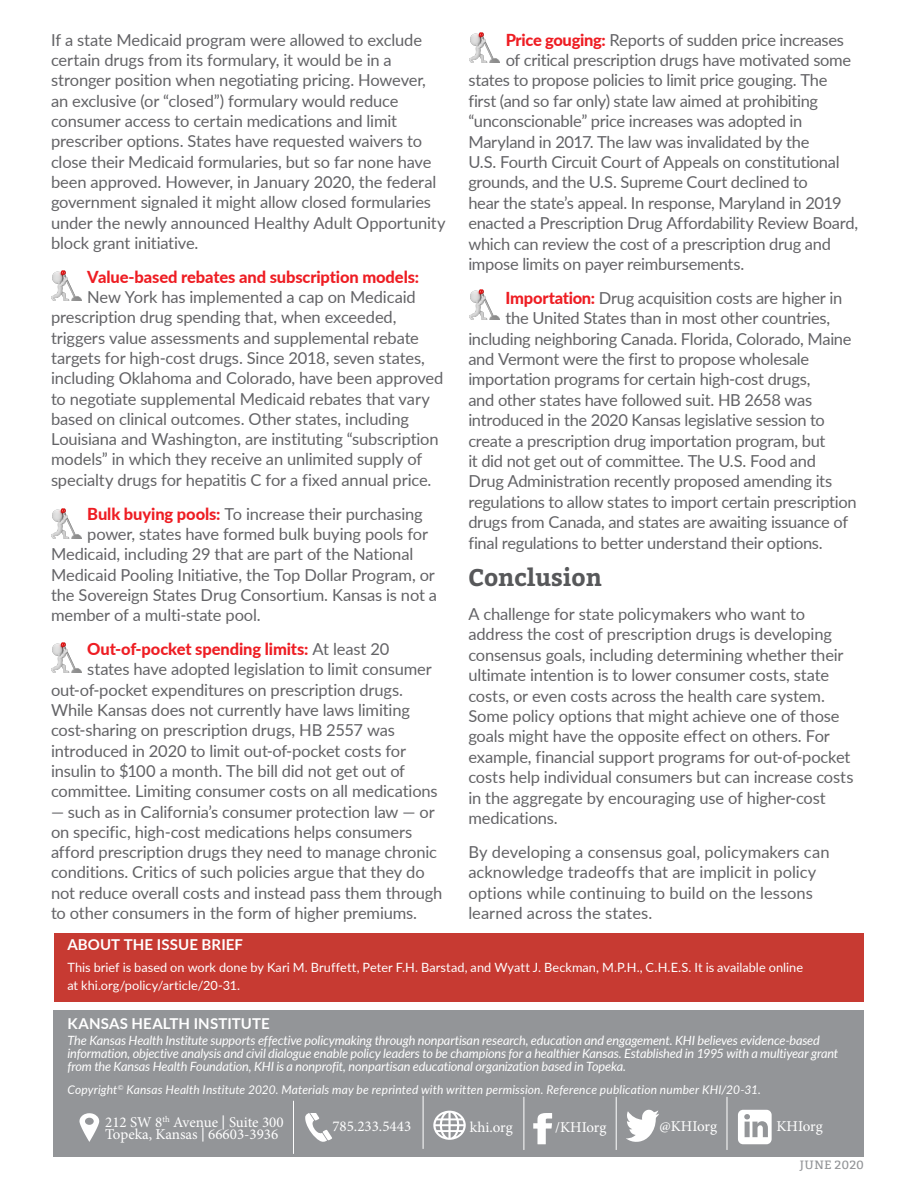
<style>
.page{position:relative;width:918px;height:1188px;background:#fff}
.page>*{position:absolute;margin:0;border:0;box-sizing:border-box;transform-origin:0 0}
.t1{font:700 24px "Bitter";color:#57585a}
.Body_Copy{font:16.5px/20.2px "Lato";letter-spacing:-.01em;color:#636366}
.Body_Copy-2{font:800 16.5px "Lato";letter-spacing:-.005em;color:#ee1d23}
.t2{font:15px "Minion Pro";color:#fff}
.Body_Copy-3{font:700 15px "Lato";letter-spacing:.01em;color:#fff}
.Body_Copy-4{font:italic 12.75px/12.8px "Lato";letter-spacing:-.015em;color:#fff}
.Body_Copy-5{font:12.75px/18px "Lato";letter-spacing:.005em;color:#fff}
.Body_Copy-6{font:italic 12px "Lato";letter-spacing:.015em;color:#fff}
.Issue_Number{font:12px "Bitter";letter-spacing:.025em;color:#939598}
.s1{font-weight:800;color:#ee1d23}
.s2{font-weight:400;color:#636366}
.s3{font-family:"Lato"}
</style>
<div class="page">
<div style="left:54px;top:933px;width:810px;height:69px;background:#c73a32"></div>
<div style="left:54px;top:1010px;width:810px;height:147px;background:#939598"></div>
<svg style="left:433px;top:1111px;width:33px;height:29px"></svg>
<svg style="left:305px;top:1114px;width:27px;height:28px"></svg>
<svg style="left:626px;top:1109px;width:33px;height:33px"></svg>
<svg style="left:533px;top:1113px;width:19px;height:31px"></svg>
<svg style="left:79px;top:1113px;width:20px;height:29px"></svg>
<hr style="left:293px;top:1101px;width:1px;height:53px;background:#fff">
<hr style="left:423px;top:1096px;width:1px;height:53px;background:#fff">
<hr style="left:524px;top:1097px;width:1px;height:53px;background:#fff">
<hr style="left:616px;top:1097px;width:1px;height:53px;background:#fff">
<svg style="left:738px;top:1110px;width:34px;height:34px"></svg>
<hr style="left:727px;top:1097px;width:1px;height:53px;background:#fff">
<img style="left:470px;top:32px;width:30px;height:31px">
<img style="left:51px;top:643px;width:30px;height:30px">
<img style="left:51px;top:270px;width:30px;height:30px">
<img style="left:51px;top:509px;width:30px;height:30px">
<img style="left:469px;top:289px;width:31px;height:31px">
<p class="Body_Copy" style="left:51px;top:29px;width:396px">If a state Medicaid program were allowed to exclude certain drugs from its formulary, it would be in a stronger position when negotiating pricing. However, an exclusive (or “closed”) formulary would reduce consumer access to certain medications and limit prescriber options. States have requested waivers to close their Medicaid formularies, but so far none have been approved. However, in January 2020, the federal government signaled it might allow closed formularies under the newly announced Healthy Adult Opportunity block grant initiative.</p>
<p class="Body_Copy-2" style="left:87px;top:264px;width:333px">Value-based rebates and subscription models:</p>
<p class="Body_Copy" style="left:87px;top:286px;width:330px">New York has implemented a cap on Medicaid</p>
<p class="Body_Copy" style="left:51px;top:306px;width:347px">prescription drug spending that, when exceeded,</p>
<p class="Body_Copy" style="left:51px;top:327px;width:370px">triggers value assessments and supplemental rebate</p>
<p class="Body_Copy" style="left:51px;top:347px;width:375px">targets for high-cost drugs. Since 2018, seven states,</p>
<p class="Body_Copy" style="left:51px;top:367px;width:394px">including Oklahoma and Colorado, have been approved</p>
<p class="Body_Copy" style="left:51px;top:388px;width:380px">to negotiate supplemental Medicaid rebates that vary</p>
<p class="Body_Copy" style="left:51px;top:408px;width:360px">based on clinical outcomes. Other states, including</p>
<p class="Body_Copy" style="left:51px;top:428px;width:389px">Louisiana and Washington, are instituting “subscription</p>
<p class="Body_Copy" style="left:51px;top:449px;width:373px">models” in which they receive an unlimited supply of</p>
<p class="Body_Copy" style="left:51px;top:469px;width:382px">specialty drugs for hepatitis C for a fixed annual price.</p>
<p class="Body_Copy" style="left:87px;top:503px;width:337px"><span class="s1">Bulk buying pools:</span> To increase their purchasing</p>
<p class="Body_Copy" style="left:87px;top:523px;width:342px">power, states have formed bulk buying pools for</p>
<p class="Body_Copy" style="left:51px;top:543px;width:364px">Medicaid, including 29 that are part of the National</p>
<p class="Body_Copy" style="left:51px;top:564px;width:385px">Medicaid Pooling Initiative, the Top Dollar Program, or</p>
<p class="Body_Copy" style="left:51px;top:584px;width:388px">the Sovereign States Drug Consortium. Kansas is not a</p>
<p class="Body_Copy" style="left:51px;top:604px;width:211px">member of a multi-state pool.</p>
<p class="Body_Copy-2" style="left:87px;top:637px;width:304px">Out-of-pocket spending limits: <span class="s2">At least 20</span></p>
<p class="Body_Copy" style="left:87px;top:658px;width:346px">states have adopted legislation to limit consumer</p>
<p class="Body_Copy" style="left:51px;top:679px;width:354px">out-of-pocket expenditures on prescription drugs.</p>
<p class="Body_Copy" style="left:51px;top:699px;width:360px">While Kansas does not currently have laws limiting</p>
<p class="Body_Copy" style="left:51px;top:719px;width:345px">cost-sharing on prescription drugs, HB 2557 was</p>
<p class="Body_Copy" style="left:51px;top:740px;width:357px">introduced in 2020 to limit out-of-pocket costs for</p>
<p class="Body_Copy" style="left:51px;top:760px;width:356px">insulin to $100 a month. The bill did not get out of</p>
<p class="Body_Copy" style="left:51px;top:780px;width:388px">committee. Limiting consumer costs on all medications</p>
<p class="Body_Copy" style="left:51px;top:801px;width:393px">— such as in California’s consumer protection law — or on specific, high-cost medications helps consumers afford prescription drugs they need to manage chronic conditions. Critics of such policies argue that they do not reduce overall costs and instead pass them through to other consumers in the form of higher premiums.</p>
<p class="Body_Copy" style="left:506px;top:29px;width:340px"><span class="s1">Price gouging:</span> Reports of sudden price increases</p>
<p class="Body_Copy" style="left:506px;top:49px;width:347px">of critical prescription drugs have motivated some</p>
<p class="Body_Copy" style="left:468px;top:70px;width:361px">states to propose policies to limit price gouging. The</p>
<p class="Body_Copy" style="left:468px;top:90px;width:351px">first (and so far only) state law aimed at prohibiting</p>
<p class="Body_Copy" style="left:468px;top:110px;width:336px">“unconscionable” price increases was adopted in</p>
<p class="Body_Copy" style="left:468px;top:131px;width:343px">Maryland in 2017. The law was invalidated by the</p>
<p class="Body_Copy" style="left:468px;top:151px;width:373px">U.S. Fourth Circuit Court of Appeals on constitutional</p>
<p class="Body_Copy" style="left:468px;top:172px;width:341px">grounds, and the U.S. Supreme Court declined to</p>
<p class="Body_Copy" style="left:468px;top:192px;width:375px">hear the state’s appeal. In response, Maryland in 2019</p>
<p class="Body_Copy" style="left:468px;top:212px;width:391px">enacted a Prescription Drug Affordability Review Board,</p>
<p class="Body_Copy" style="left:468px;top:233px;width:364px">which can review the cost of a prescription drug and</p>
<p class="Body_Copy" style="left:468px;top:253px;width:278px">impose limits on payer reimbursements.</p>
<p class="Body_Copy" style="left:506px;top:287px;width:338px"><span class="s1">Importation:</span> Drug acquisition costs are higher in</p>
<p class="Body_Copy" style="left:506px;top:307px;width:326px">the United States than in most other countries,</p>
<p class="Body_Copy" style="left:468px;top:328px;width:385px">including neighboring Canada. Florida, Colorado, Maine</p>
<p class="Body_Copy" style="left:468px;top:348px;width:342px">and Vermont were the first to propose wholesale</p>
<p class="Body_Copy" style="left:468px;top:369px;width:344px">importation programs for certain high-cost drugs,</p>
<p class="Body_Copy" style="left:468px;top:389px;width:345px">and other states have followed suit. HB 2658 was</p>
<p class="Body_Copy" style="left:468px;top:409px;width:358px">introduced in the 2020 Kansas legislative session to</p>
<p class="Body_Copy" style="left:468px;top:430px;width:359px">create a prescription drug importation program, but</p>
<p class="Body_Copy" style="left:468px;top:450px;width:349px">it did not get out of committee. The U.S. Food and</p>
<p class="Body_Copy" style="left:468px;top:471px;width:366px">Drug Administration recently proposed amending its</p>
<p class="Body_Copy" style="left:468px;top:491px;width:390px">regulations to allow states to import certain prescription</p>
<p class="Body_Copy" style="left:468px;top:511px;width:381px">drugs from Canada, and states are awaiting issuance of</p>
<p class="Body_Copy" style="left:468px;top:532px;width:356px">final regulations to better understand their options.</p>
<p class="t1" style="left:468px;top:563px;width:135px">Conclusion</p>
<p class="Body_Copy" style="left:468px;top:603px;width:387px">A challenge for state policymakers who want to address the cost of prescription drugs is developing consensus goals, including determining whether their ultimate intention is to lower consumer costs, state costs, or even costs across the health care system.<br>Some policy options that might achieve one of those goals might have the opposite effect on others. For example, financial support programs for out-of-pocket costs help individual consumers but can increase costs in the aggregate by encouraging use of higher-cost medications.</p>
<p class="Body_Copy" style="left:468px;top:841px;width:363px">By developing a consensus goal, policymakers can acknowledge tradeoffs that are implicit in policy options while continuing to build on the lessons learned across the states.</p>
<p class="Body_Copy-3" style="left:67px;top:933px;width:177px">ABOUT THE ISSUE BRIEF</p>
<p class="Body_Copy-5" style="left:67px;top:958px;width:737px">This brief is based on work done by Kari M. Bruffett, Peter F.H. Barstad, and Wyatt J. Beckman, M.P.H., C.H.E.S. It is available online at khi.org/policy/article/20-31.</p>
<p class="Body_Copy-3" style="left:68px;top:1012px;width:204px">KANSAS HEALTH INSTITUTE</p>
<p class="Body_Copy-4" style="left:68px;top:1034px;width:772px">The Kansas Health Institute supports effective policymaking through nonpartisan research, education and engagement. KHI believes evidence-based information, objective analysis and civil dialogue enable policy leaders to be champions for a healthier Kansas. Established in 1995 with a multiyear grant from the Kansas Health Foundation, KHI is a nonprofit, nonpartisan educational organization based in Topeka.</p>
<p class="Body_Copy-6" style="left:68px;top:1081px;width:695px">Copyright<sup>©</sup> Kansas Health Institute 2020. Materials may be reprinted with written permission. Reference publication number KHI/20-31.</p>
<p class="t2" style="left:105px;top:1113px;width:180px">212 SW 8<sup>th</sup> Avenue <span class="s3">|</span> Suite 300</p>
<p class="t2" style="left:105px;top:1125px;width:175px">Topeka, Kansas <span class="s3">|</span> 66603-3936</p>
<p class="t2" style="left:776px;top:1117px;width:48px">KHIorg</p>
<p class="t2" style="left:332px;top:1116px;width:80px">785.233.5443</p>
<p class="t2" style="left:470px;top:1117px;width:44px">khi.org</p>
<p class="t2" style="left:555px;top:1117px;width:53px">/KHIorg</p>
<p class="t2" style="left:660px;top:1117px;width:59px">@KHIorg</p>
<p class="Issue_Number" style="left:800px;top:1158px;width:66px">JUNE 2020</p>
</div>
